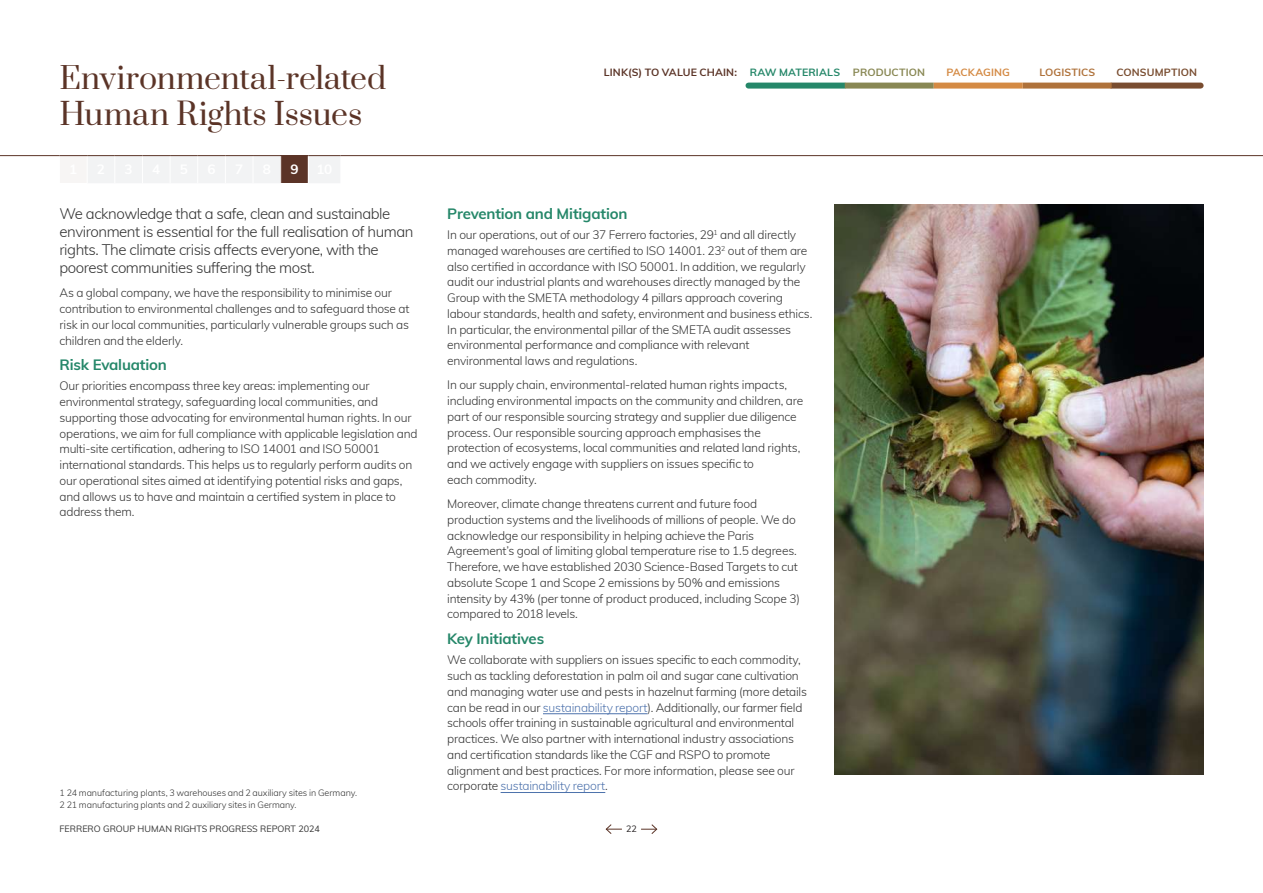
<style>
.page{position:relative;width:1263px;height:893px;background:#fff}
.page>*{position:absolute;margin:0;border:0;box-sizing:border-box;transform-origin:0 0}
.t1{font:30px/36px "Prata";letter-spacing:-.005em;color:#5b3427}
.t2{font:300 15px/18px "Muli";letter-spacing:-.03em;color:#333}
.t3{font:700 15px "Muli";letter-spacing:-.015em;color:#258769}
.t4{font:700 13.5px "Muli";color:#fff}
.t5{font:300 12px/15.8px "Muli";letter-spacing:-.015em;color:#333}
.t6{font:700 10.5px "Muli";letter-spacing:.015em;color:#5b3427}
.t7{font:700 10.5px "Muli";letter-spacing:.01em;color:#794d30}
.t8{font:700 10.5px "Muli";letter-spacing:.005em;color:#d48a44}
.t9{font:700 10.5px "Muli";letter-spacing:.01em;color:#af723b}
.t10{font:300 9px/12px "Muli";letter-spacing:-.005em;color:#333}
.t11{font:9px "Muli";color:#333}
.t12{font:9px "Muli";color:#231f20}
.s1{color:#258769}
.s2{color:#888753}
.s3{color:#4d72ac}
</style>
<div class="page">
<hr style="left:543px;top:713px;width:104px;height:1px;background:#4d72ac">
<hr style="left:501px;top:792px;width:104px;height:1px;background:#4d72ac">
<hr style="left:0;top:155px;width:60px;height:1px;background:#5b3427">
<svg style="left:59px;top:155px;width:281px;height:28px"></svg>
<hr style="left:308px;top:155px;width:32px;height:1px;background:#5b3427">
<hr style="left:340px;top:155px;width:923px;height:1px;background:#5b3427">
<img style="left:835px;top:204px;width:368px;height:570px">
<div style="left:1112px;top:83px;width:89px;height:6px;background:#794d30"></div>
<div style="left:1023px;top:83px;width:89px;height:6px;background:#af723b"></div>
<div style="left:748px;top:83px;width:96px;height:6px;background:#258769"></div>
<div style="left:845px;top:83px;width:89px;height:6px;background:#888753"></div>
<div style="left:934px;top:83px;width:89px;height:6px;background:#d48a44"></div>
<svg style="left:641px;top:824px;width:16px;height:10px"></svg>
<svg style="left:606px;top:824px;width:16px;height:10px"></svg>
<h1 class="t1" style="left:60px;top:59px;width:328px">Environmental-related<br>Human Rights Issues</h1>
<p class="t6" style="left:604px;top:65px;width:323px">LINK(S) TO VALUE CHAIN: <span class="s1">RAW MATERIALS</span> <span class="s2">PRODUCTION</span></p>
<p class="t8" style="left:946px;top:65px;width:65px">PACKAGING</p>
<p class="t9" style="left:1039px;top:65px;width:57px">LOGISTICS</p>
<p class="t7" style="left:1116px;top:65px;width:82px">CONSUMPTION</p>
<p class="t4" style="left:290px;top:159px;width:10px">9</p>
<p class="t2" style="left:60px;top:204px;width:355px">We acknowledge that a safe, clean and sustainable environment is essential for the full realisation of human rights. The climate crisis affects everyone, with the poorest communities suffering the most.</p>
<p class="t5" style="left:60px;top:285px;width:351px">As a global company, we have the responsibility to minimise our contribution to environmental challenges and to safeguard those at risk in our local communities, particularly vulnerable groups such as children and the elderly.</p>
<p class="t3" style="left:60px;top:354px;width:109px">Risk Evaluation</p>
<p class="t5" style="left:60px;top:378px;width:360px">Our priorities encompass three key areas: implementing our environmental strategy, safeguarding local communities, and supporting those advocating for environmental human rights. In our operations, we aim for full compliance with applicable legislation and multi-site certification, adhering to ISO 14001 and ISO 50001 international standards. This helps us to regularly perform audits on our operational sites aimed at identifying potential risks and gaps, and allows us to have and maintain a certified system in place to address them.</p>
<p class="t10" style="left:60px;top:786px;width:299px">1 24 manufacturing plants, 3 warehouses and 2 auxiliary sites in Germany.<br>2 21 manufacturing plants and 2 auxiliary sites in Germany.</p>
<p class="t3" style="left:447px;top:203px;width:182px">Prevention and Mitigation</p>
<p class="t5" style="left:447px;top:226px;width:367px">In our operations, out of our 37 Ferrero factories, 29<sup>1</sup> and all directly managed warehouses are certified to ISO 14001. 23<sup>2</sup> out of them are also certified in accordance with ISO 50001. In addition, we regularly audit our industrial plants and warehouses directly managed by the Group with the SMETA methodology 4 pillars approach covering labour standards, health and safety, environment and business ethics.<br>In particular, the environmental pillar of the SMETA audit assesses environmental performance and compliance with relevant environmental laws and regulations.</p>
<p class="t5" style="left:447px;top:377px;width:358px">In our supply chain, environmental-related human rights impacts, including environmental impacts on the community and children, are part of our responsible sourcing strategy and supplier due diligence process. Our responsible sourcing approach emphasises the protection of ecosystems, local communities and related land rights, and we actively engage with suppliers on issues specific to<br>each commodity.</p>
<p class="t5" style="left:447px;top:495px;width:354px">Moreover, climate change threatens current and future food production systems and the livelihoods of millions of people. We do acknowledge our responsibility in helping achieve the Paris Agreement’s goal of limiting global temperature rise to 1.5 degrees.<br>Therefore, we have established 2030 Science-Based Targets to cut absolute Scope 1 and Scope 2 emissions by 50% and emissions intensity by 43% (per tonne of product produced, including Scope 3) compared to 2018 levels.</p>
<p class="t3" style="left:447px;top:628px;width:98px">Key Initiatives</p>
<p class="t5" style="left:447px;top:651px;width:361px">We collaborate with suppliers on issues specific to each commodity, such as tackling deforestation in palm oil and sugar cane cultivation and managing water use and pests in hazelnut farming (more details can be read in our <span class="s3">sustainability report</span>). Additionally, our farmer field schools offer training in sustainable agricultural and environmental practices. We also partner with international industry associations and certification standards like the CGF and RSPO to promote alignment and best practices. For more information, please see our corporate <span class="s3">sustainability report</span>.</p>
<p class="t11" style="left:60px;top:822px;width:262px">FERRERO GROUP HUMAN RIGHTS PROGRESS REPORT 2024</p>
<p class="t12" style="left:626px;top:822px;width:12px">22</p>
</div>
